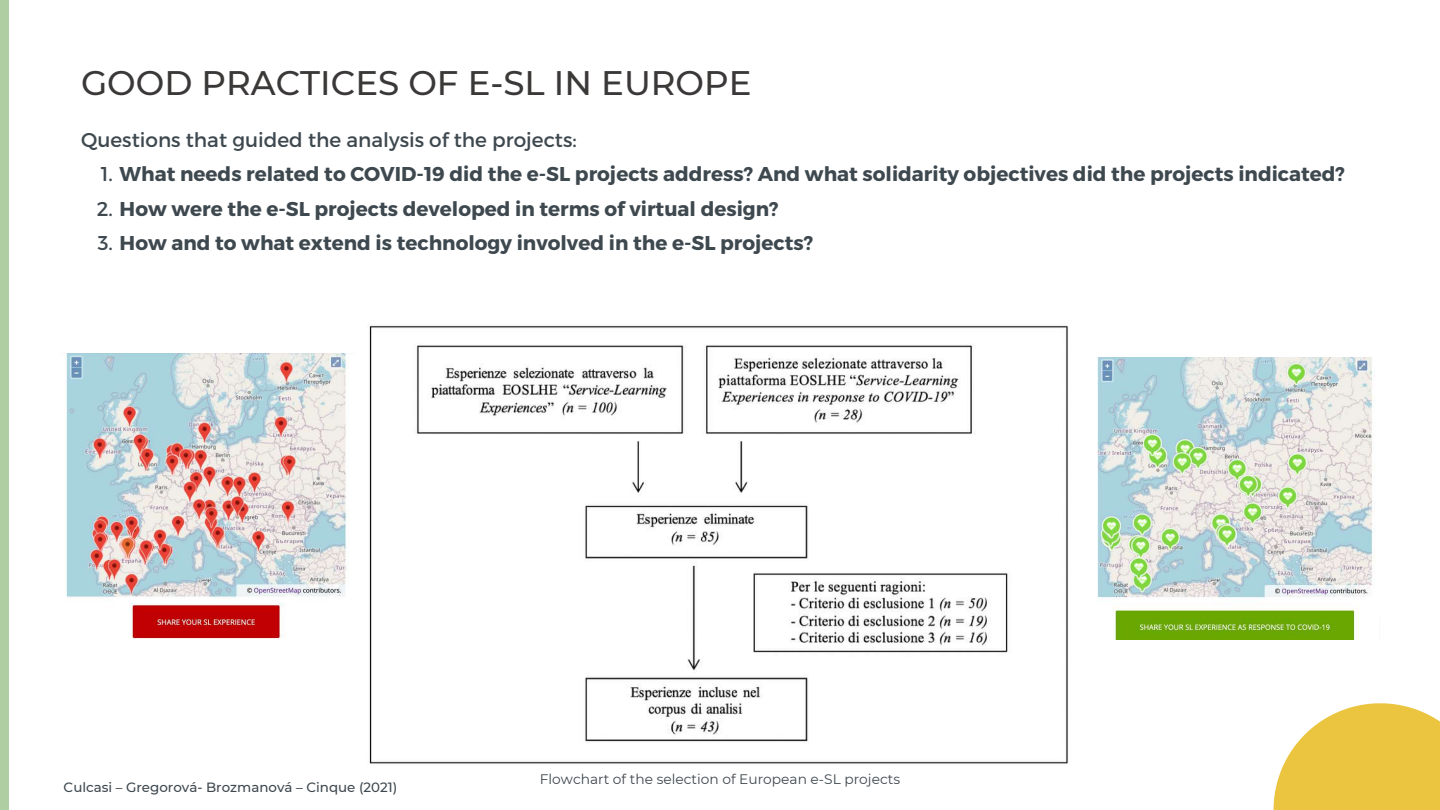
<style>
.page{position:relative;width:1440px;height:810px;background:#fff}
.page>*{position:absolute;margin:0;border:0;box-sizing:border-box;transform-origin:0 0}
.t1{font:500 34px "Montserrat";color:#3b3838}
.t2{font:700 20px "Montserrat";color:#3e484f}
.t3{font:20px "Montserrat";color:#3e484f}
.t4{font:13.8px "Montserrat";color:#3e484f}
.t5{font:500 13.4px "Montserrat";color:#3e484f}
.s1{font-weight:400}
</style>
<div class="page">
<div style="left:0;top:0;width:8px;height:810px;background:#afcea1"></div>
<img style="left:369px;top:325px;width:699px;height:439px">
<img style="left:66px;top:353px;width:282px;height:286px">
<img style="left:1097px;top:357px;width:276px;height:282px">
<svg style="left:1274px;top:703px;width:166px;height:107px"></svg>
<h1 class="t1" style="left:81px;top:62px;width:672px">GOOD PRACTICES OF E-SL IN EUROPE</h1>
<p class="t3" style="left:81px;top:127px;width:497px">Questions that guided the analysis of the projects:</p>
<p class="t2" style="left:101px;top:161px;width:1246px"><span class="s1">1.</span> What needs related to COVID-19 did the e-SL projects address? And what solidarity objectives did the projects indicated?</p>
<p class="t2" style="left:97px;top:196px;width:683px"><span class="s1">2.</span> How were the e-SL projects developed in terms of virtual design?</p>
<p class="t2" style="left:98px;top:230px;width:717px"><span class="s1">3.</span> How and to what extend is technology involved in the e-SL projects?</p>
<p class="t5" style="left:64px;top:779px;width:335px">Culcasi – Gregorová- Brozmanová – Cinque (2021)</p>
<p class="t4" style="left:540px;top:771px;width:362px">Flowchart of the selection of European e-SL projects</p>
</div>
